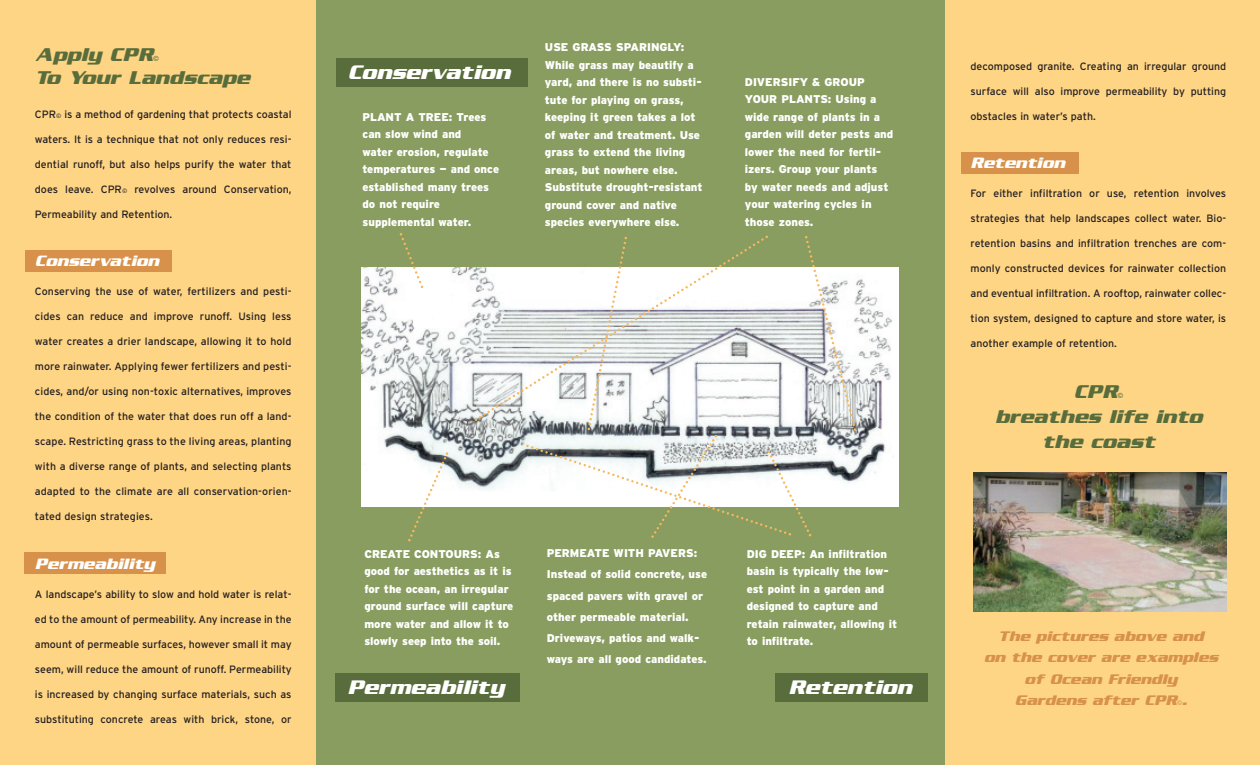
<style>
.page{position:relative;width:1260px;height:765px;background:#fed485}
.page>*{position:absolute;margin:0;border:0;box-sizing:border-box;transform-origin:0 0}
.t1{font:italic 700 21.25px "Serpentine Sans ICG";color:#fff}
.t2{font:italic 700 20px/25px "Serpentine Sans ICG";color:#586d3b;text-align:center}
.t3{font:italic 700 16.25px "Serpentine Sans ICG";color:#fff}
.t4{font:italic 700 15px/21.2px "Serpentine Sans ICG";color:#d7914a;text-align:center}
.t5{font:900 11.25px/17.5px "Interstate";color:#fff}
.t6{font:10.62px "Interstate";color:#231f20}
.t7{font:700 8.12px "Serpentine Sans ICG";color:#586d3b}
.s1{font-size:6.25px}
.s2{font-style:normal;font-size:7.25px}
</style>
<div class="page">
<div style="left:316px;top:0;width:629px;height:765px;background:#899d60"></div>
<div style="left:362px;top:267px;width:537px;height:240px;background:#fff"></div>
<img style="left:362px;top:267px;width:530px;height:223px">
<div style="left:26px;top:251px;width:146px;height:21px;background:#d7914a"></div>
<div style="left:24px;top:553px;width:142px;height:21px;background:#d7914a"></div>
<div style="left:962px;top:152px;width:117px;height:22px;background:#d7914a"></div>
<div style="left:336px;top:58px;width:191px;height:28px;background:#586d3b"></div>
<div style="left:336px;top:673px;width:184px;height:28px;background:#586d3b"></div>
<div style="left:775px;top:674px;width:152px;height:28px;background:#586d3b"></div>
<svg style="left:407px;top:450px;width:43px;height:91px"></svg>
<svg style="left:398px;top:233px;width:26px;height:55px"></svg>
<svg style="left:475px;top:267px;width:49px;height:155px"></svg>
<svg style="left:524px;top:235px;width:333px;height:303px"></svg>
<img style="left:973px;top:472px;width:253px;height:140px">
<h2 class="t2" style="left:35px;top:44px;width:120px">Apply CPR</h2>
<p class="t7" style="left:153px;top:56px;width:7px">©</p>
<h2 class="t2" style="left:35px;top:67px;width:217px">To Your Landscape</h2>
<p class="t6" style="left:35px;top:110px;width:258px">CPR<span class="s1">©</span> is a method of gardening that protects coastal</p>
<p class="t6" style="left:35px;top:135px;width:258px">waters. It is a technique that not only reduces resi-</p>
<p class="t6" style="left:35px;top:160px;width:258px">dential runoff, but also helps purify the water that</p>
<p class="t6" style="left:35px;top:185px;width:258px">does leave. CPR<span class="s1">©</span> revolves around Conservation,</p>
<p class="t6" style="left:35px;top:210px;width:139px">Permeability and Retention.</p>
<h3 class="t3" style="left:35px;top:255px;width:126px">Conservation</h3>
<p class="t6" style="left:35px;top:287px;width:258px">Conserving the use of water, fertilizers and pesti-</p>
<p class="t6" style="left:35px;top:312px;width:258px">cides can reduce and improve runoff. Using less</p>
<p class="t6" style="left:35px;top:337px;width:258px">water creates a drier landscape, allowing it to hold</p>
<p class="t6" style="left:35px;top:362px;width:258px">more rainwater. Applying fewer fertilizers and pesti-</p>
<p class="t6" style="left:35px;top:387px;width:258px">cides, and/or using non-toxic alternatives, improves</p>
<p class="t6" style="left:35px;top:412px;width:258px">the condition of the water that does run off a land-</p>
<p class="t6" style="left:35px;top:437px;width:258px">scape. Restricting grass to the living areas, planting</p>
<p class="t6" style="left:35px;top:462px;width:258px">with a diverse range of plants, and selecting plants</p>
<p class="t6" style="left:35px;top:487px;width:258px">adapted to the climate are all conservation-orien-</p>
<p class="t6" style="left:35px;top:512px;width:119px">tated design strategies.</p>
<h3 class="t3" style="left:35px;top:557px;width:122px">Permeability</h3>
<p class="t6" style="left:35px;top:590px;width:258px">A landscape’s ability to slow and hold water is relat-</p>
<p class="t6" style="left:35px;top:615px;width:258px">ed to the amount of permeability. Any increase in the</p>
<p class="t6" style="left:35px;top:640px;width:258px">amount of permeable surfaces, however small it may</p>
<p class="t6" style="left:35px;top:665px;width:258px">seem, will reduce the amount of runoff. Permeability</p>
<p class="t6" style="left:35px;top:690px;width:258px">is increased by changing surface materials, such as</p>
<p class="t6" style="left:35px;top:715px;width:258px">substituting concrete areas with brick, stone, or</p>
<h1 class="t1" style="left:348px;top:64px;width:164px">Conservation</h1>
<p class="t5" style="left:362px;top:109px;width:138px">PLANT A TREE: Trees can slow wind and<br>water erosion, regulate temperatures — and once established many trees do not require supplemental water.</p>
<p class="t5" style="left:545px;top:39px;width:159px">USE GRASS SPARINGLY:<br>While grass may beautify a yard, and there is no substi&shy;tute for playing on grass, keeping it green takes a lot of water and treatment. Use grass to extend the living areas, but nowhere else.<br>Substitute drought-resistant ground cover and native species everywhere else.</p>
<p class="t5" style="left:745px;top:74px;width:150px">DIVERSIFY &amp; GROUP<br>YOUR PLANTS: Using a wide range of plants in a garden will deter pests and lower the need for fertil&shy;izers. Group your plants<br>by water needs and adjust your watering cycles in those zones.</p>
<p class="t5" style="left:364px;top:546px;width:150px">CREATE CONTOURS: As good for aesthetics as it is for the ocean, an irregular ground surface will capture more water and allow it to slowly seep into the soil.</p>
<p class="t5" style="left:547px;top:543px;width:162px;line-height:21.2px">PERMEATE WITH PAVERS:<br>Instead of solid concrete, use spaced pavers with gravel or other permeable material.<br>Driveways, patios and walk&shy;ways are all good candidates.</p>
<p class="t5" style="left:747px;top:546px;width:152px">DIG DEEP: An infiltration basin is typically the low&shy;est point in a garden and designed to capture and retain rainwater, allowing it to infiltrate.</p>
<h1 class="t1" style="left:347px;top:679px;width:159px">Permeability</h1>
<h1 class="t1" style="left:788px;top:679px;width:125px">Retention</h1>
<p class="t6" style="left:971px;top:62px;width:257px">decomposed granite. Creating an irregular ground</p>
<p class="t6" style="left:971px;top:87px;width:257px">surface will also improve permeability by putting</p>
<p class="t6" style="left:971px;top:112px;width:127px">obstacles in water’s path.</p>
<h3 class="t3" style="left:971px;top:157px;width:96px">Retention</h3>
<p class="t6" style="left:971px;top:189px;width:257px">For either infiltration or use, retention involves</p>
<p class="t6" style="left:971px;top:214px;width:257px">strategies that help landscapes collect water. Bio-</p>
<p class="t6" style="left:971px;top:239px;width:257px">retention basins and infiltration trenches are com-</p>
<p class="t6" style="left:971px;top:264px;width:257px">monly constructed devices for rainwater collection</p>
<p class="t6" style="left:971px;top:289px;width:257px">and eventual infiltration. A rooftop, rainwater collec-</p>
<p class="t6" style="left:971px;top:314px;width:257px">tion system, designed to capture and store water, is</p>
<p class="t6" style="left:971px;top:339px;width:148px">another example of retention.</p>
<h2 class="t2" style="left:1074px;top:381px;width:45px">CPR</h2>
<p class="t7" style="left:1118px;top:392px;width:7px">©</p>
<h2 class="t2" style="left:995px;top:406px;width:209px">breathes life into the coast</h2>
<h3 class="t4" style="left:984px;top:627px;width:236px">The pictures above and<br>on the cover are examples of Ocean Friendly<br>Gardens after CPR<span class="s2">©</span>.</h3>
</div>
